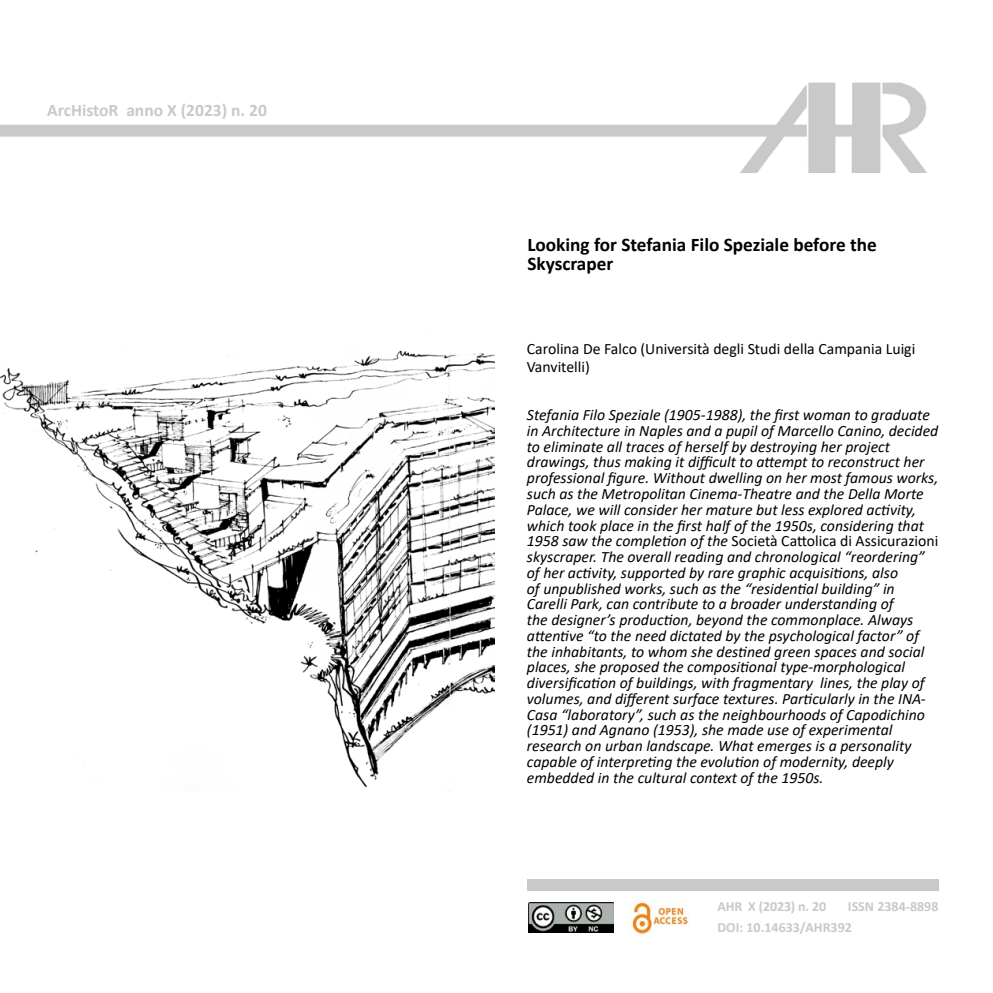
<style>
.page{position:relative;width:993px;height:993px;background:#fff}
.page>*{position:absolute;margin:0;border:0;box-sizing:border-box;transform-origin:0 0}
.t1{font:700 19.25px/19.2px "Calibri";color:#000}
.t2{font:700 17.5px "Calibri";color:#c9c9c9}
.t3{font:italic 15.75px/15.8px "Calibri";color:#000}
.t4{font:15.75px/17.2px "Calibri";color:#000}
.t5{font:700 14px "Calibri";color:#c9c9c9}
.s1{font-style:normal}
</style>
<div class="page">
<img style="left:0;top:82px;width:927px;height:90px">
<div style="left:527px;top:879px;width:411px;height:11px;background:#c9c9c9"></div>
<img style="left:528px;top:902px;width:85px;height:30px">
<img style="left:631px;top:901px;width:58px;height:34px">
<img style="left:0;top:156px;width:494px;height:632px">
<p class="t2" style="left:47px;top:97px;width:221px">ArcHistoR anno X (2023) n. 20</p>
<p class="t1" style="left:527px;top:235px;width:351px">Looking for Stefania Filo Speziale before the<br>Skyscraper</p>
<p class="t4" style="left:526px;top:340px;width:390px">Carolina De Falco (Università degli Studi della Campania Luigi<br>Vanvitelli)</p>
<p class="t3" style="left:526px;top:406px;width:413px">Stefania Filo Speziale (1905-1988), the first woman to graduate in Architecture in Naples and a pupil of Marcello Canino, decided to eliminate all traces of herself by destroying her project drawings, thus making it difficult to attempt to reconstruct her professional figure. Without dwelling on her most famous works, such as the Metropolitan Cinema-Theatre and the Della Morte Palace, we will consider her mature but less explored activity, which took place in the first half of the 1950s, considering that 1958 saw the completion of the <span class="s1">Società Cattolica di Assicurazioni </span>skyscraper. The overall reading and chronological “reordering” of her activity, supported by rare graphic acquisitions, also<br>of unpublished works, such as the “residential building” in Carelli Park, can contribute to a broader understanding of<br>the designer’s production, beyond the commonplace. Always attentive “to the need dictated by the psychological factor” of the inhabitants, to whom she destined green spaces and social places, she proposed the compositional type-morphological diversification of buildings, with fragmentary lines, the play of volumes, and different surface textures. Particularly in the INA-Casa “laboratory”, such as the neighbourhoods of Capodichino (1951) and Agnano (1953), she made use of experimental research on urban landscape. What emerges is a personality capable of interpreting the evolution of modernity, deeply embedded in the cultural context of the 1950s.</p>
<p class="t5" style="left:717px;top:896px;width:110px">AHR X (2023) n. 20</p>
<p class="t5" style="left:847px;top:896px;width:92px">ISSN 2384-8898</p>
<p class="t5" style="left:717px;top:917px;width:136px">DOI: 10.14633/AHR392</p>
</div>
